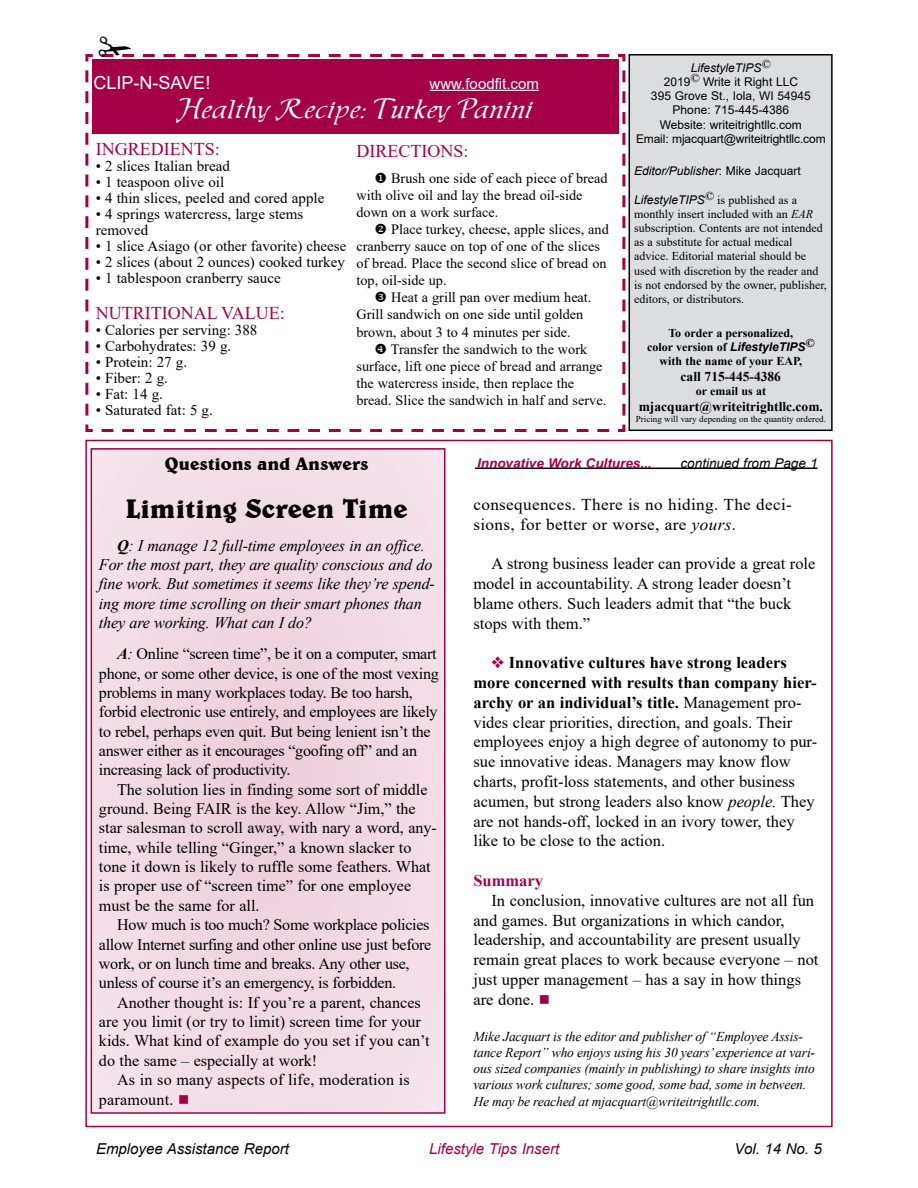
<style>
.page{position:relative;width:918px;height:1188px;background:#fff}
.page>*{position:absolute;margin:0;border:0;box-sizing:border-box;transform-origin:0 0}
.t1{font:27px "Chaucer";color:#fff}
.t2{font:700 27px "Belwe BT";color:#000}
.t3{font:18px "Times New Roman";color:#a30046}
.t4{font:700 18px "Belwe BT";color:#000}
.t5{font:18px "Arial";color:#fff}
.t6{font:16.5px/19.8px "Times New Roman";color:#000}
.t7{font:16.5px/19.8px "Times New Roman";letter-spacing:.02em;color:#000;scale:1.04 1}
.t8{font:700 16.5px "Times New Roman";color:#a30046}
.t9{font:16.2px/19.4px "Times New Roman";letter-spacing:-.02em;color:#000}
.t10{font:16.2px/19.4px "Times New Roman";color:#000}
.t11{font:italic 16.2px/19.4px "Times New Roman";letter-spacing:-.01em;color:#000}
.t12{font:16.2px/19.8px "Times New Roman";letter-spacing:.01em;color:#000}
.t13{font:15px/16px "Times New Roman";color:#000}
.t14{font:italic 15px "Arial";color:#000}
.t15{font:italic 15px "Arial";color:#a30046}
.t16{font:15px "Arial";color:#fff}
.t17{font:14.25px/17.1px "Times New Roman";color:#000}
.t18{font:italic 13.5px/16.2px "Times New Roman";letter-spacing:-.01em;color:#000}
.t19{font:700 13.5px "Times New Roman";color:#000}
.t20{font:italic 700 13.5px "Arial";color:#a30046}
.t21{font:italic 13.5px "Arial";color:#000}
.t22{font:12px/14.2px "Times New Roman";color:#000}
.t23{font:12px/14.2px "Arial";color:#000;text-align:center}
.t24{font:700 12px/14.2px "Times New Roman";color:#000;text-align:center}
.t25{font:italic 12px "Arial";color:#000}
.t26{font:9px "Times New Roman";color:#000}
.s1{font-style:italic}
.s2{font-style:normal}
.s3{font-family:"Arial";font-style:italic}
.s4{font-weight:700}
.s5{font-weight:700;font-style:italic}
.s6{color:#a30046}
</style>
<div class="page">
<svg style="left:85px;top:54px;width:541px;height:378px"></svg>
<div style="left:92px;top:59px;width:527px;height:75px;background:#a30046"></div>
<hr style="left:430px;top:90px;width:109px;height:1px;background:#fff">
<div style="left:91px;top:449px;width:354px;height:664px;background:#f2dbe5"></div>
<div style="left:91px;top:448px;width:355px;height:666px;border:2px solid #a30046"></div>
<div style="left:629px;top:55px;width:203px;height:375px;background:#dcddde"></div>
<div style="left:629px;top:54px;width:204px;height:377px;border:2px solid #000"></div>
<hr style="left:475px;top:468px;width:343px;height:1px;background:#000">
<svg style="left:97px;top:54px;width:512px;height:3px"></svg>
<svg style="left:376px;top:292px;width:10px;height:10px"></svg>
<svg style="left:376px;top:343px;width:10px;height:11px"></svg>
<p class="t5" style="left:94px;top:70px;width:118px">CLIP-N-SAVE!</p>
<p class="t16" style="left:430px;top:73px;width:111px">www.foodfit.com</p>
<h1 class="t1" style="left:178px;top:91px;width:356px">Healthy Recipe: Turkey Panini</h1>
<p class="t3" style="left:96px;top:136px;width:125px">INGREDIENTS:</p>
<p class="t13" style="left:96px;top:157px;width:136px">• 2 slices Italian bread</p>
<p class="t13" style="left:96px;top:173px;width:130px">• 1 teaspoon olive oil</p>
<p class="t13" style="left:96px;top:189px;width:230px">• 4 thin slices, peeled and cored apple</p>
<p class="t13" style="left:96px;top:205px;width:209px">• 4 springs watercress, large stems removed</p>
<p class="t13" style="left:96px;top:238px;width:252px">• 1 slice Asiago (or other favorite) cheese</p>
<p class="t13" style="left:96px;top:254px;width:251px">• 2 slices (about 2 ounces) cooked turkey</p>
<p class="t13" style="left:96px;top:270px;width:187px">• 1 tablespoon cranberry sauce</p>
<p class="t3" style="left:96px;top:300px;width:191px">NUTRITIONAL VALUE:</p>
<p class="t13" style="left:96px;top:321px;width:163px">• Calories per serving: 388</p>
<p class="t13" style="left:96px;top:337px;width:137px">• Carbohydrates: 39 g.</p>
<p class="t13" style="left:96px;top:353px;width:93px">• Protein: 27 g.</p>
<p class="t13" style="left:96px;top:369px;width:74px">• Fiber: 2 g.</p>
<p class="t13" style="left:96px;top:385px;width:69px">• Fat: 14 g.</p>
<p class="t13" style="left:96px;top:401px;width:119px">• Saturated fat: 5 g.</p>
<p class="t3" style="left:356px;top:138px;width:113px">DIRECTIONS:</p>
<p class="t17" style="left:356px;top:169px;width:253px;text-indent:18px">◆ Brush one side of each piece of bread with olive oil and lay the bread oil-side down on a work surface.</p>
<p class="t17" style="left:356px;top:220px;width:254px;text-indent:18px">❖ Place turkey, cheese, apple slices, and cranberry sauce on top of one of the slices of bread. Place the second slice of bread on top, oil-side up.</p>
<p class="t17" style="left:356px;top:289px;width:237px;text-indent:35px">Heat a grill pan over medium heat.<br>Grill sandwich on one side until golden brown, about 3 to 4 minutes per side.</p>
<p class="t17" style="left:356px;top:340px;width:251px;text-indent:34px">Transfer the sandwich to the work surface, lift one piece of bread and arrange the watercress inside, then replace the bread. Slice the sandwich in half and serve.</p>
<p class="t23" style="left:636px;top:60px;width:191px"><span class="s1">LifestyleTIPS</span><sup>©<br></sup>2019<sup>©</sup> Write it Right LLC<br>395 Grove St., Iola, WI 54945<br>Phone: 715-445-4386<br>Website: writeitrightllc.com<br>Email: mjacquart@writeitrightllc.com</p>
<p class="t25" style="left:634px;top:163px;width:168px">Editor/Publisher<span class="s2">: Mike Jacquart</span></p>
<p class="t22" style="left:634px;top:192px;width:194px"><span class="s3">LifestyleTIPS</span><sup>©</sup> is published as a monthly insert included with an <span class="s1">EAR </span>subscription. Contents are not intended as a substitute for actual medical advice. Editorial material should be used with discretion by the reader and is not endorsed by the owner, publisher, editors, or distributors.</p>
<p class="t24" style="left:647px;top:325px;width:169px">To order a personalized,<br>color version of <span class="s3">LifestyleTIPS</span><sup>© </sup>with the name of your EAP,</p>
<p class="t19" style="left:681px;top:367px;width:102px">call 715-445-4386</p>
<p class="t24" style="left:696px;top:384px;width:72px">or email us at</p>
<p class="t19" style="left:639px;top:397px;width:186px">mjacquart@writeitrightllc.com.</p>
<p class="t26" style="left:636px;top:413px;width:192px">Pricing will vary depending on the quantity ordered.</p>
<p class="t4" style="left:165px;top:452px;width:205px">Questions and Answers</p>
<h1 class="t2" style="left:125px;top:492px;width:284px">Limiting Screen Time</h1>
<p class="t11" style="left:99px;top:535px;width:337px;text-indent:18px"><span class="s4">Q</span>: I manage 12 full-time employees in an office.<br>For the most part, they are quality conscious and do fine work. But sometimes it seems like they’re spend&shy;ing more time scrolling on their smart phones than they are working. What can I do?</p>
<p class="t9" style="left:99px;top:644px;width:341px;text-indent:18px"><span class="s5">A</span><span class="s1">:</span> Online “screen time”, be it on a computer, smart phone, or some other device, is one of the most vexing problems in many workplaces today. Be too harsh, forbid electronic use entirely, and employees are likely to rebel, perhaps even quit. But being lenient isn’t the answer either as it encourages “goofing off” and an increasing lack of productivity.</p>
<p class="t10" style="left:99px;top:779px;width:339px;text-indent:18px">The solution lies in finding some sort of middle ground. Being FAIR is the key. Allow “Jim,” the star salesman to scroll away, with nary a word, any&shy;time, while telling “Ginger,” a known slacker to tone it down is likely to ruffle some feathers. What is proper use of “screen time” for one employee must be the same for all.</p>
<p class="t9" style="left:99px;top:915px;width:334px;text-indent:18px">How much is too much? Some workplace policies allow Internet surfing and other online use just before work, or on lunch time and breaks. Any other use, unless of course it’s an emergency, is forbidden.</p>
<p class="t10" style="left:99px;top:992px;width:332px;text-indent:18px">Another thought is: If you’re a parent, chances are you limit (or try to limit) screen time for your kids. What kind of example do you set if you can’t do the same – especially at work!</p>
<p class="t12" style="left:99px;top:1069px;width:312px;text-indent:18px">As in so many aspects of life, moderation is paramount. <span class="s6">■</span></p>
<p class="t20" style="left:477px;top:454px;width:176px">Innovative Work Cultures...</p>
<p class="t21" style="left:681px;top:454px;width:138px">continued from Page 1</p>
<p class="t7" style="left:473px;top:494px;width:308px">consequences. There is no hiding. The deci&shy;sions, for better or worse, are <span class="s1">yours</span>.</p>
<p class="t6" style="left:473px;top:553px;width:344px;text-indent:18px">A strong business leader can provide a great role model in accountability. A strong leader doesn’t blame others. Such leaders admit that “the buck stops with them.”</p>
<p class="t6" style="left:473px;top:652px;width:345px;text-indent:18px"><span class="s6">❖</span> <span class="s4">Innovative cultures have strong leaders more concerned with results than company hier&shy;archy or an individual’s title.</span> Management pro&shy;vides clear priorities, direction, and goals. Their employees enjoy a high degree of autonomy to pur&shy;sue innovative ideas. Managers may know flow charts, profit-loss statements, and other business acumen, but strong leaders also know <span class="s1">people.</span> They are not hands-off, locked in an ivory tower, they like to be close to the action.</p>
<p class="t8" style="left:473px;top:869px;width:71px">Summary</p>
<p class="t6" style="left:473px;top:890px;width:347px;text-indent:18px">In conclusion, innovative cultures are not all fun and games. But organizations in which candor, leadership, and accountability are present usually remain great places to work because everyone – not just upper management – has a say in how things are done. <span class="s6">■</span></p>
<p class="t18" style="left:473px;top:1028px;width:343px">Mike Jacquart is the editor and publisher of “Employee Assis&shy;tance Report” who enjoys using his 30 years’ experience at vari&shy;ous sized companies (mainly in publishing) to share insights into various work cultures; some good, some bad, some in between.<br>He may be reached at mjacquart@writeitrightllc.com.</p>
<p class="t14" style="left:96px;top:1139px;width:194px">Employee Assistance Report</p>
<p class="t15" style="left:429px;top:1139px;width:131px">Lifestyle Tips Insert</p>
<p class="t14" style="left:735px;top:1139px;width:89px">Vol. 14 No. 5</p>
</div>
